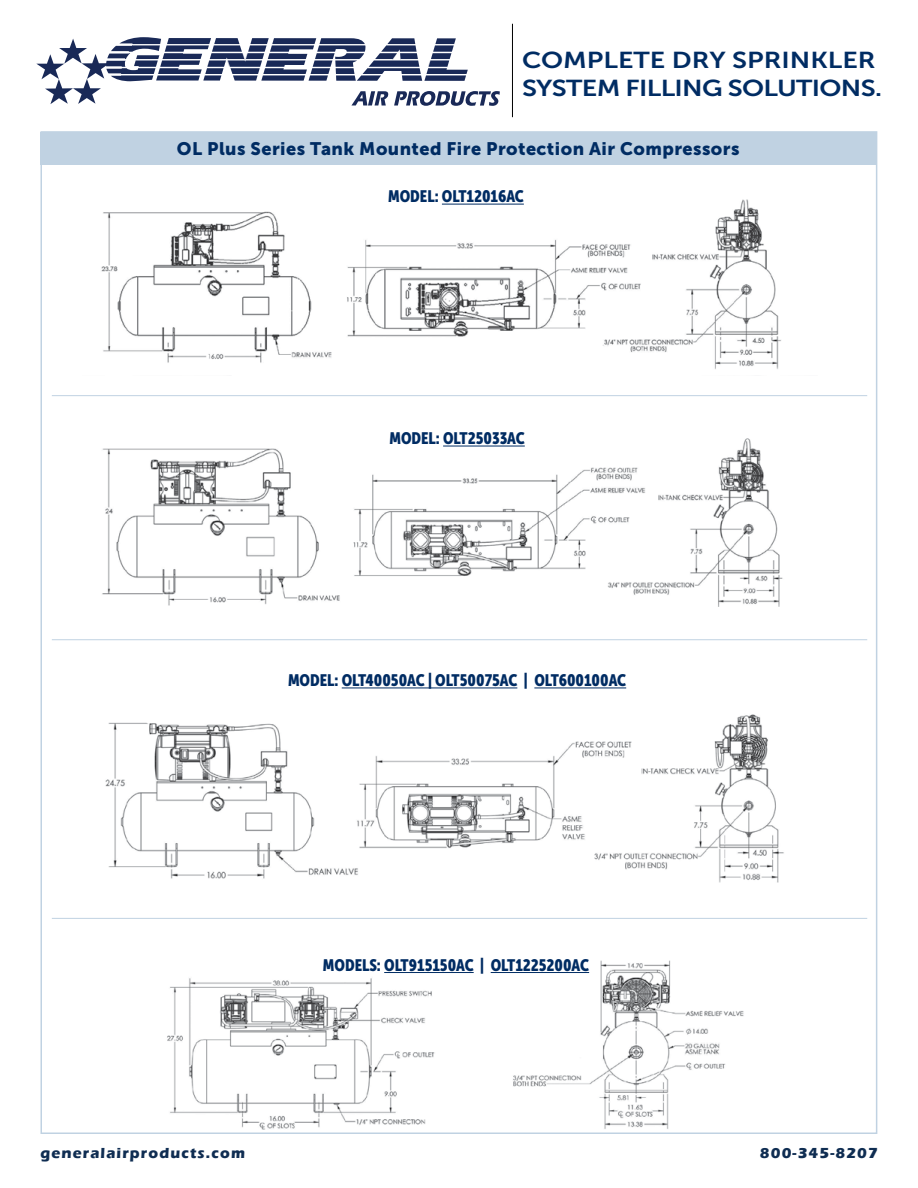
<style>
.page{position:relative;width:918px;height:1188px;background:#fff}
.page>*{position:absolute;margin:0;border:0;box-sizing:border-box;transform-origin:0 0}
.t1{font:22.95px/28.5px "Museo Sans 700";letter-spacing:-.025em;color:#002c63;scale:1.18 1}
.t2{font:18px "Museo Sans 900";letter-spacing:.025em;color:#002c63}
.t3{font:16.5px "Museo Sans Cond 900";color:#002c63}
.t4{font:700 15px "Eras ITC";letter-spacing:.075em;color:#0f2d52}
</style>
<div class="page">
<img style="left:101px;top:199px;width:680px;height:170px">
<img style="left:102px;top:438px;width:681px;height:169px">
<img style="left:105px;top:714px;width:679px;height:169px">
<img style="left:46px;top:960px;width:823px;height:174px">
<svg style="left:36px;top:37px;width:464px;height:69px"></svg>
<hr style="left:512px;top:24px;width:1px;height:93px;background:#000">
<div style="left:40px;top:132px;width:836px;height:32px;background:#c0d2e2"></div>
<hr style="left:52px;top:395px;width:815px;height:1px;background:#c0d2e2">
<hr style="left:52px;top:639px;width:815px;height:1px;background:#c0d2e2">
<hr style="left:52px;top:918px;width:815px;height:1px;background:#c0d2e2">
<hr style="left:442px;top:204px;width:82px;height:1px;background:#002c63">
<hr style="left:443px;top:446px;width:82px;height:1px;background:#002c63">
<hr style="left:342px;top:688px;width:175px;height:1px;background:#002c63">
<hr style="left:534px;top:688px;width:92px;height:1px;background:#002c63">
<hr style="left:384px;top:972px;width:90px;height:1px;background:#002c63">
<hr style="left:491px;top:972px;width:98px;height:1px;background:#002c63">
<h1 class="t1" style="left:522px;top:46px;width:307px">COMPLETE DRY SPRINKLER<br>SYSTEM FILLING SOLUTIONS.</h1>
<p class="t2" style="left:177px;top:138px;width:564px">OL Plus Series Tank Mounted Fire Protection Air Compressors</p>
<p class="t3" style="left:388px;top:187px;width:137px">MODEL: OLT12016AC</p>
<p class="t3" style="left:389px;top:429px;width:137px">MODEL: OLT25033AC</p>
<p class="t3" style="left:288px;top:671px;width:340px">MODEL: OLT40050AC | OLT50075AC | OLT600100AC</p>
<p class="t3" style="left:323px;top:956px;width:268px">MODELS: OLT915150AC | OLT1225200AC</p>
<p class="t4" style="left:40px;top:1145px;width:206px">generalairproducts.com</p>
<p class="t4" style="left:760px;top:1145px;width:120px">800-345-8207</p>
</div>
